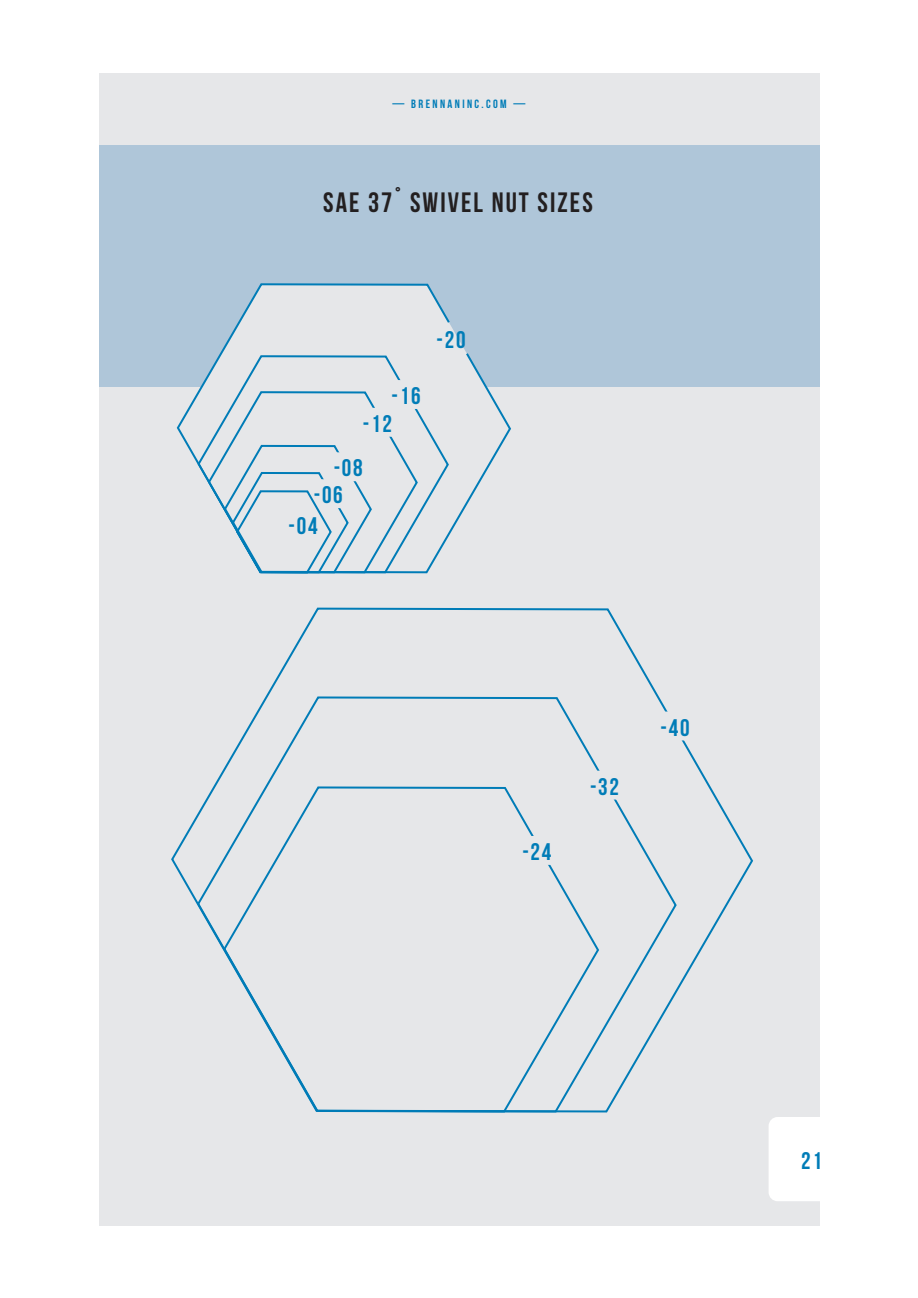
<style>
.page{position:relative;width:918px;height:1298px;background:#fff}
.page>*{position:absolute;margin:0;border:0;box-sizing:border-box;transform-origin:0 0}
.t1{font:28px "Bebas Neue";letter-spacing:.075em;color:#231f20}
.t2{font:24px "Bebas Neue";letter-spacing:.075em;color:#007cb7}
.t3{font:12px "Bebas Neue";letter-spacing:.2em;color:#007cb7}
</style>
<div class="page">
<div style="left:99px;top:73px;width:720px;height:1152px;background:#e6e7e9"></div>
<div style="left:99px;top:145px;width:720px;height:241px;background:#afc6d9"></div>
<svg style="left:171px;top:607px;width:582px;height:506px"></svg>
<div style="left:516px;top:836px;width:44px;height:29px;background:#e6e7e9;border-radius:9px"></div>
<div style="left:584px;top:771px;width:43px;height:29px;background:#e6e7e9;border-radius:9px"></div>
<div style="left:654px;top:712px;width:44px;height:28px;background:#e6e7e9;border-radius:9px"></div>
<svg style="left:176px;top:283px;width:336px;height:291px"></svg>
<svg style="left:207px;top:390px;width:212px;height:184px"></svg>
<div style="left:385px;top:380px;width:44px;height:29px;background:#e6e7e9;border-radius:9px"></div>
<div style="left:769px;top:1117px;width:86px;height:84px;background:#fff;border-radius:9px"></div>
<p class="t3" style="left:393px;top:97px;width:134px">— BRENNANINC.COM —</p>
<p class="t1" style="left:323px;top:186px;width:271px">SAE 37˚ SWIVEL NUT SIZES</p>
<p class="t2" style="left:392px;top:382px;width:31px">-16</p>
<p class="t2" style="left:363px;top:410px;width:31px">-12</p>
<p class="t2" style="left:334px;top:454px;width:31px">-08</p>
<p class="t2" style="left:314px;top:481px;width:31px">-06</p>
<p class="t2" style="left:288px;top:511px;width:31px">-04</p>
<p class="t2" style="left:437px;top:326px;width:31px">-20</p>
<p class="t2" style="left:522px;top:838px;width:31px">-24</p>
<p class="t2" style="left:590px;top:772px;width:31px">-32</p>
<p class="t2" style="left:661px;top:713px;width:31px">-40</p>
<p class="t2" style="left:801px;top:1146px;width:22px">21</p>
</div>
